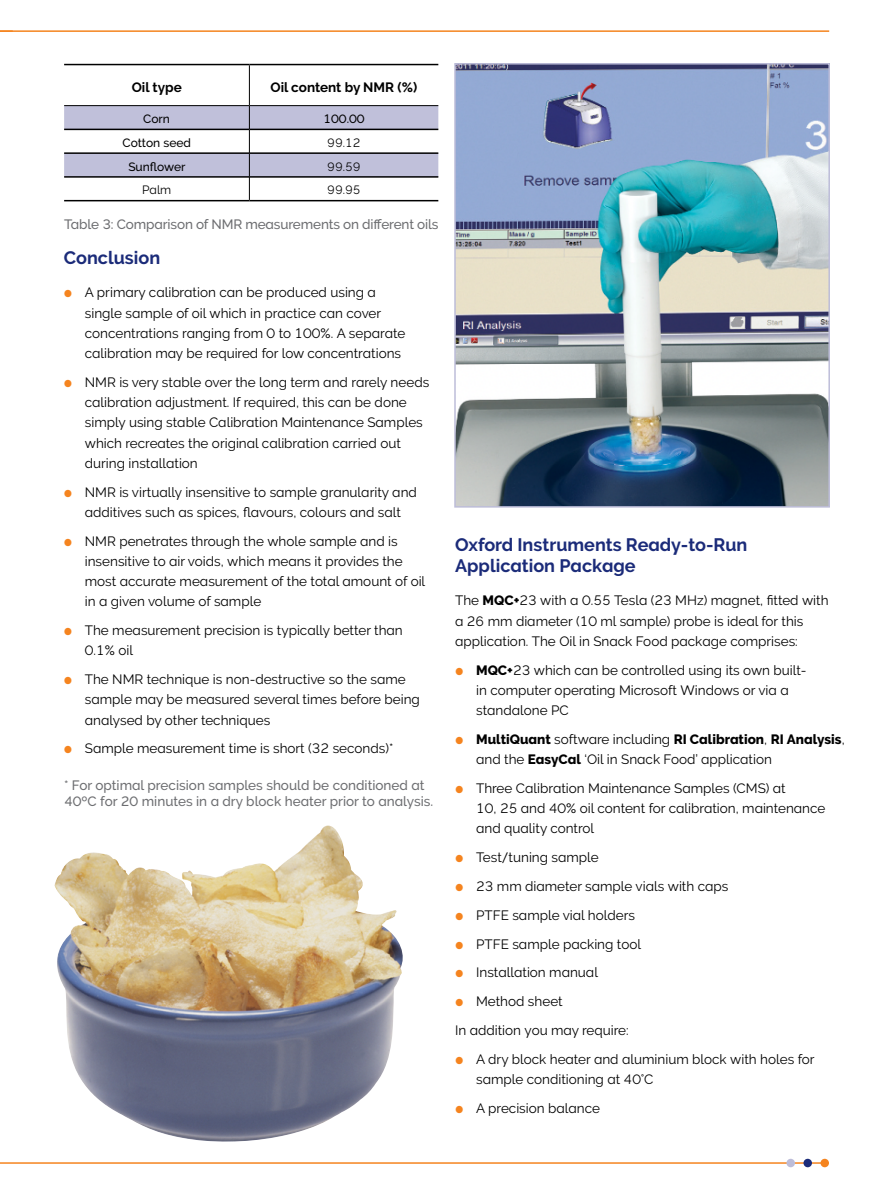
<style>
.page{position:relative;width:893px;height:1191px;background:#fff}
.page>*{position:absolute;margin:0;border:0;box-sizing:border-box;transform-origin:0 0}
.t1{font:18px/21.6px "Oxford Raleway Bold";color:#1b2b79}
.t2{font:13.5px/20.2px "Oxford Raleway Regular";color:#000}
.t3{font:13.5px "Oxford Raleway Medium";color:#6d6e71}
.t4{font:13.5px "Oxford Raleway Bold";color:#000}
.t5{font:12px "Oxford Raleway Medium";color:#000}
.t6{font:12px "Oxford Raleway Regular";color:#000}
.s1{color:#f5841f}
.s2{font-family:"Oxford Raleway Extra";font-weight:700}
</style>
<div class="page">
<hr style="left:0;top:30px;width:829px;height:2px;background:#f5841f">
<hr style="left:0;top:1162px;width:826px;height:1px;background:#f5841f">
<div style="left:820px;top:1158px;width:9px;height:9px;background:#f5841f;border-radius:50%"></div>
<div style="left:803px;top:1158px;width:9px;height:9px;background:#1b2b79;border-radius:50%"></div>
<div style="left:786px;top:1158px;width:9px;height:9px;background:#bdbdd9;border-radius:50%"></div>
<hr style="left:64px;top:64px;width:185px;height:1px;background:#000">
<hr style="left:249px;top:64px;width:189px;height:1px;background:#000">
<hr style="left:249px;top:65px;width:1px;height:40px;background:#000">
<hr style="left:64px;top:105px;width:185px;height:1px;background:#000">
<hr style="left:249px;top:105px;width:189px;height:1px;background:#000">
<svg style="left:64px;top:106px;width:374px;height:94px"></svg>
<hr style="left:64px;top:129px;width:185px;height:1px;background:#000">
<hr style="left:64px;top:152px;width:185px;height:2px;background:#000">
<hr style="left:64px;top:176px;width:185px;height:2px;background:#000">
<hr style="left:64px;top:200px;width:185px;height:1px;background:#000">
<hr style="left:250px;top:129px;width:188px;height:1px;background:#000">
<hr style="left:250px;top:152px;width:188px;height:2px;background:#000">
<hr style="left:250px;top:176px;width:188px;height:2px;background:#000">
<hr style="left:249px;top:200px;width:189px;height:1px;background:#000">
<img style="left:457px;top:66px;width:370px;height:438px">
<div style="left:454px;top:63px;width:376px;height:444px;border:2px solid #bdbdd9"></div>
<img style="left:54px;top:825px;width:349px;height:317px">
<p class="t4" style="left:132px;top:79px;width:52px">Oil type</p>
<p class="t4" style="left:270px;top:79px;width:148px">Oil content by NMR (%)</p>
<p class="t5" style="left:143px;top:112px;width:28px">Corn</p>
<p class="t5" style="left:323px;top:112px;width:43px">100.00</p>
<p class="t5" style="left:122px;top:136px;width:70px">Cotton seed</p>
<p class="t6" style="left:327px;top:136px;width:35px">99.12</p>
<p class="t5" style="left:128px;top:159px;width:59px">Sunflower</p>
<p class="t6" style="left:327px;top:159px;width:35px">99.59</p>
<p class="t6" style="left:142px;top:183px;width:31px">Palm</p>
<p class="t6" style="left:327px;top:183px;width:35px">99.95</p>
<p class="t3" style="left:64px;top:216px;width:376px">Table 3: Comparison of NMR measurements on different oils</p>
<p class="t1" style="left:64px;top:247px;width:98px">Conclusion</p>
<p class="t2" style="left:85px;top:282px;width:322px;text-indent:-21px"><span class="s1">•</span> A primary calibration can be produced using a single sample of oil which in practice can cover concentrations ranging from 0 to 100%. A separate calibration may be required for low concentrations</p>
<p class="t2" style="left:85px;top:372px;width:346px;text-indent:-21px"><span class="s1">•</span> NMR is very stable over the long term and rarely needs calibration adjustment. If required, this can be done simply using stable Calibration Maintenance Samples which recreates the original calibration carried out during installation</p>
<p class="t2" style="left:64px;top:482px;width:355px;text-align:center"><span class="s1">•</span> NMR is virtually insensitive to sample granularity and additives such as spices, flavours, colours and salt</p>
<p class="t2" style="left:85px;top:531px;width:342px;text-indent:-21px"><span class="s1">•</span> NMR penetrates through the whole sample and is insensitive to air voids, which means it provides the most accurate measurement of the total amount of oil in a given volume of sample</p>
<p class="t2" style="left:85px;top:620px;width:319px;text-indent:-21px"><span class="s1">•</span> The measurement precision is typically better than<br>0.1% oil</p>
<p class="t2" style="left:85px;top:669px;width:337px;text-indent:-21px"><span class="s1">•</span> The NMR technique is non-destructive so the same sample may be measured several times before being analysed by other techniques</p>
<p class="t2" style="left:64px;top:738px;width:331px"><span class="s1">•</span> Sample measurement time is short (32 seconds)*</p>
<p class="t3" style="left:64px;top:777px;width:362px">* For optimal precision samples should be conditioned at</p>
<p class="t3" style="left:64px;top:793px;width:371px">40ºC for 20 minutes in a dry block heater prior to analysis.</p>
<p class="t1" style="left:455px;top:534px;width:294px">Oxford Instruments Ready-to-Run<br>Application Package</p>
<p class="t2" style="left:455px;top:590px;width:375px">The <span class="s2">MQC+</span>23 with a 0.55 Tesla (23 MHz) magnet, fitted with a 26 mm diameter (10 ml sample) probe is ideal for this application. The Oil in Snack Food package comprises:</p>
<p class="t2" style="left:476px;top:660px;width:332px;text-indent:-21px"><span class="s1">•</span> <span class="s2">MQC+</span>23 which can be controlled using its own built&shy;in computer operating Microsoft Windows or via a standalone PC</p>
<p class="t2" style="left:476px;top:729px;width:370px;text-indent:-21px"><span class="s1">•</span> <span class="s2">MultiQuant</span> software including <span class="s2">RI Calibration</span>, <span class="s2">RI Analysis</span>, and the <span class="s2">EasyCal</span> ‘Oil in Snack Food’ application</p>
<p class="t2" style="left:476px;top:778px;width:351px;text-indent:-21px"><span class="s1">•</span> Three Calibration Maintenance Samples (CMS) at<br>10, 25 and 40% oil content for calibration, maintenance and quality control</p>
<p class="t2" style="left:455px;top:847px;width:145px"><span class="s1">•</span> Test/tuning sample</p>
<p class="t2" style="left:455px;top:876px;width:275px"><span class="s1">•</span> 23 mm diameter sample vials with caps</p>
<p class="t2" style="left:455px;top:905px;width:181px"><span class="s1">•</span> PTFE sample vial holders</p>
<p class="t2" style="left:455px;top:933px;width:187px"><span class="s1">•</span> PTFE sample packing tool</p>
<p class="t2" style="left:455px;top:962px;width:144px"><span class="s1">•</span> Installation manual</p>
<p class="t2" style="left:455px;top:991px;width:109px"><span class="s1">•</span> Method sheet</p>
<p class="t2" style="left:455px;top:1020px;width:175px">In addition you may require:</p>
<p class="t2" style="left:476px;top:1048px;width:340px;text-indent:-21px"><span class="s1">•</span> A dry block heater and aluminium block with holes for sample conditioning at 40°C</p>
<p class="t2" style="left:455px;top:1097px;width:146px"><span class="s1">•</span> A precision balance</p>
</div>
